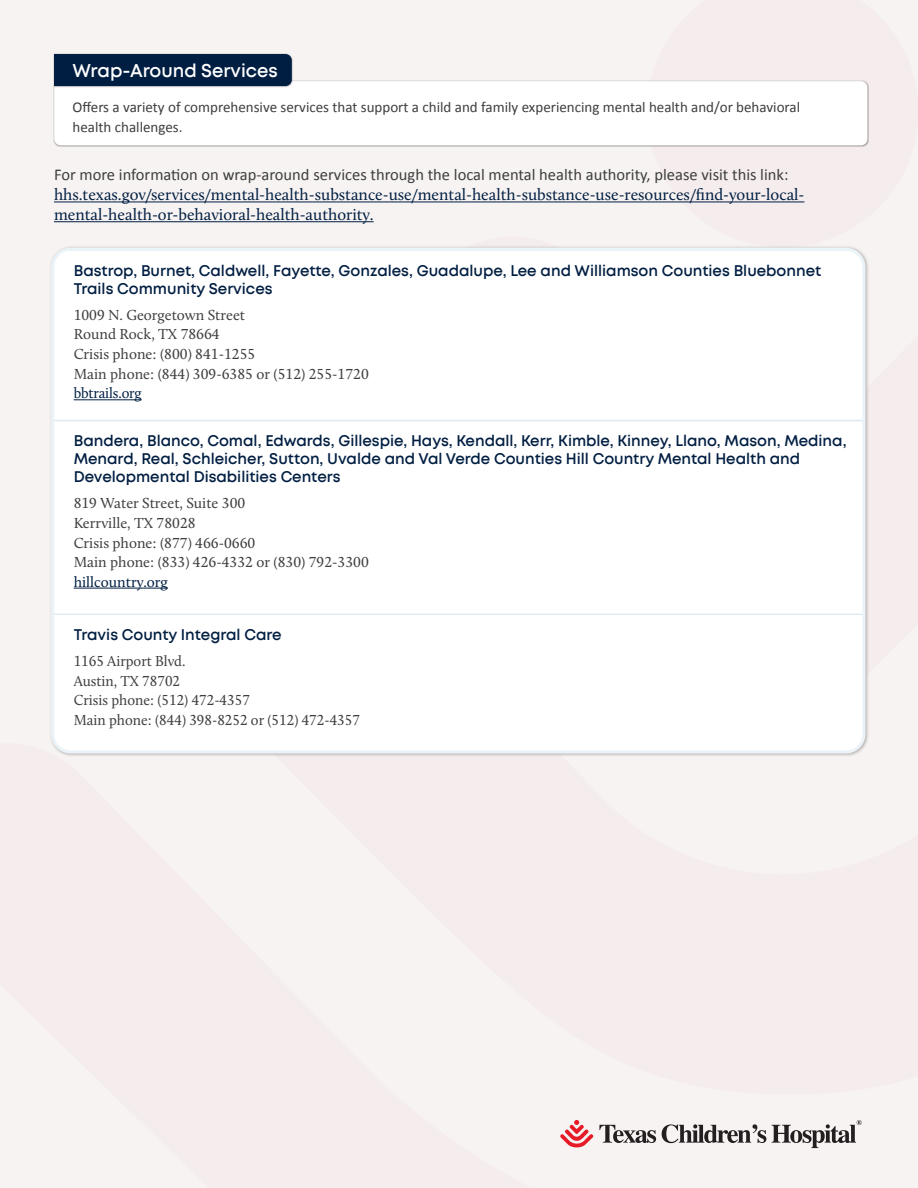
<style>
.page{position:relative;width:918px;height:1188px;background:#f8f4f2}
.page>*{position:absolute;margin:0;border:0;box-sizing:border-box;transform-origin:0 0}
.Bullet_lvl_1{font:600 18px "Mont";color:#fff}
.Bullet_lvl_1-2{font:16.5px/19.8px "Calluna";color:#001e42}
.t1{font:600 15px/18px "Mont";color:#001e42}
.t2{font:15px/19.5px "Calluna";color:#3e3e3f}
.t3{font:15px/19.5px "Calibri";color:#3e3e3f}
.s1{font-family:"Calibri";color:#3e3e3f}
.s2{color:#001e42}
.s3{font-family:"Calluna";font-weight:400;color:#3e3e3f}
</style>
<div class="page">
<svg style="left:599px;top:1125px;width:57px;height:18px"></svg>
<svg style="left:560px;top:1120px;width:33px;height:27px"></svg>
<svg style="left:662px;top:1120px;width:200px;height:28px"></svg>
<hr style="left:54px;top:202px;width:750px;height:1px;background:#001e42">
<hr style="left:54px;top:221px;width:320px;height:1px;background:#001e42">
<div style="left:54px;top:251px;width:810px;height:501px;background:#fff"></div>
<hr style="left:53px;top:249px;width:811px;height:2px;background:#deeaf2">
<hr style="left:53px;top:251px;width:1px;height:169px;background:#deeaf2">
<hr style="left:53px;top:420px;width:811px;height:1px;background:#deeaf2">
<hr style="left:53px;top:614px;width:811px;height:1px;background:#deeaf2">
<hr style="left:53px;top:615px;width:1px;height:137px;background:#deeaf2">
<hr style="left:74px;top:399px;width:68px;height:1px;background:#001e42">
<hr style="left:74px;top:588px;width:94px;height:1px;background:#001e42">
<div style="left:51px;top:248px;width:815px;height:505px;border:3px solid #eaf3f8;border-radius:18px"></div>
<div style="left:53px;top:80px;width:816px;height:67px;background:#ccc9c9"></div>
<div style="left:54px;top:81px;width:813px;height:64px;background:#fff;border-radius:6px"></div>
<div style="left:53px;top:53px;width:240px;height:34px;background:#231f20;opacity:.41"></div>
<div style="left:54px;top:54px;width:238px;height:32px;background:#001e42"></div>
<p class="Bullet_lvl_1" style="left:73px;top:62px;width:207px">Wrap-Around Services</p>
<p class="t3" style="left:73px;top:97px;width:729px">Offers a variety of comprehensive services that support a child and family experiencing mental health and/or behavioral health challenges.</p>
<p class="Bullet_lvl_1-2" style="left:54px;top:165px;width:752px"><span class="s1">For more information on wrap-around services through the local mental health authority, please visit this link: </span>hhs.texas.gov/services/mental-health-substance-use/mental-health-substance-use-resources/find-your-local&shy;mental-health-or-behavioral-health-authority.</p>
<p class="t1" style="left:74px;top:262px;width:749px">Bastrop, Burnet, Caldwell, Fayette, Gonzales, Guadalupe, Lee and Williamson Counties Bluebonnet<br>Trails Community Services</p>
<p class="t2" style="left:74px;top:305px;width:297px">1009 N. Georgetown Street<br>Round Rock, TX 78664<br>Crisis phone: (800) 841-1255<br>Main phone: (844) 309-6385 or (512) 255-1720 <span class="s2">bbtrails.org</span></p>
<p class="t1" style="left:74px;top:433px;width:774px">Bandera, Blanco, Comal, Edwards, Gillespie, Hays, Kendall, Kerr, Kimble, Kinney, Llano, Mason, Medina,<br>Menard, Real, Schleicher, Sutton, Uvalde and Val Verde Counties Hill Country Mental Health and<br>Developmental Disabilities Centers</p>
<p class="t2" style="left:74px;top:494px;width:297px">819 Water Street, Suite 300<br>Kerrville, TX 78028<br>Crisis phone: (877) 466-0660<br>Main phone: (833) 426-4332 or (830) 792-3300 <span class="s2">hillcountry.org</span></p>
<p class="t1" style="left:74px;top:622px;width:210px;line-height:26.2px">Travis County Integral Care<br><span class="s3">1165 Airport Blvd.</span></p>
<p class="t2" style="left:74px;top:671px;width:288px">Austin, TX 78702<br>Crisis phone: (512) 472-4357<br>Main phone: (844) 398-8252 or (512) 472-4357</p>
</div>
